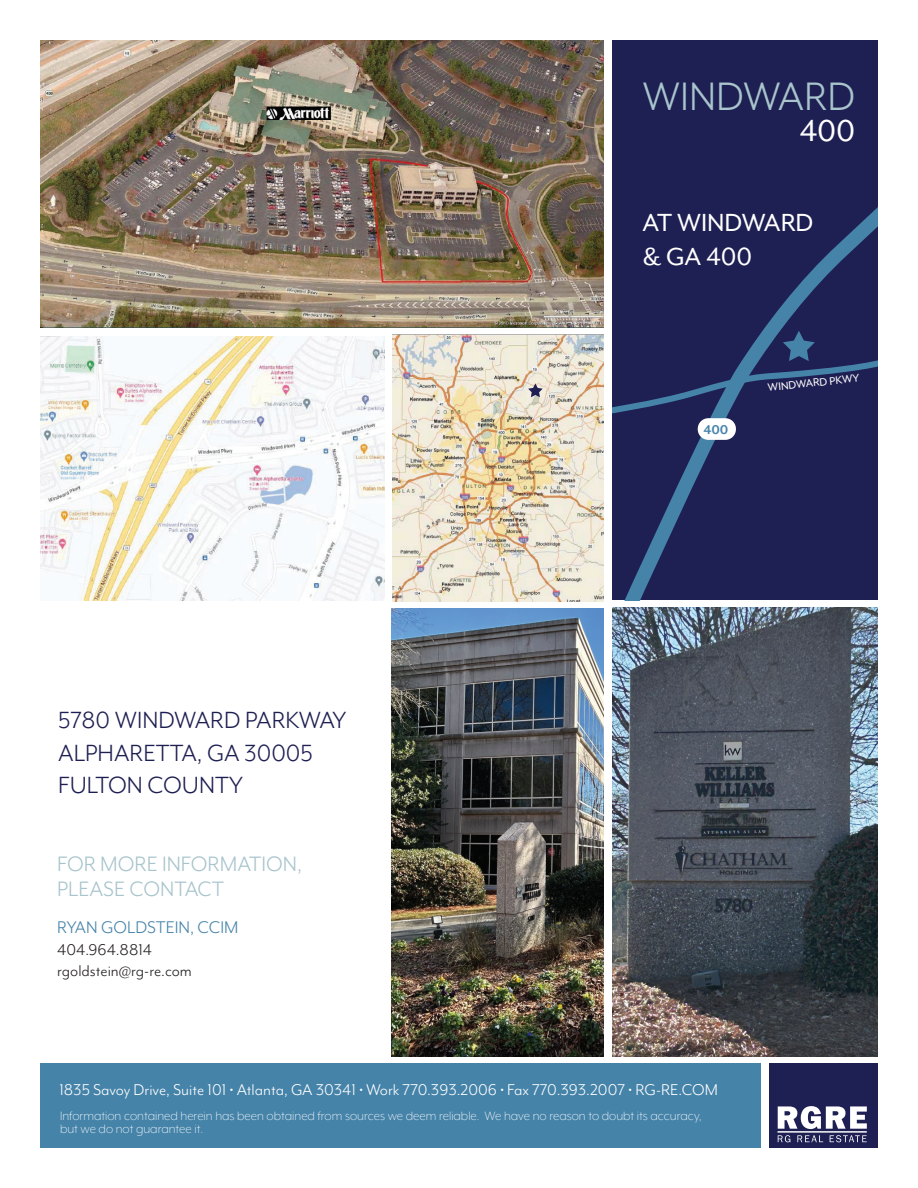
<style>
.page{position:relative;width:918px;height:1188px;background:#fff}
.page>*{position:absolute;margin:0;border:0;box-sizing:border-box;transform-origin:0 0}
.t1{font:45.75px "Mr Eaves Mod OT";color:#a8c4cc}
.t2{font:34.65px "Mr Eaves Mod OT";color:#fff}
.t3{font:28.5px/33.8px "Mr Eaves Mod OT";color:#fff}
.t4{font:27px/32.4px "Mr Eaves Mod OT";color:#1e1f52}
.t5{font:24px/25.5px "Mr Eaves Mod OT";color:#a8c4cc}
.t6{font:19.5px "Mr Eaves Mod OT";color:#4583a9}
.t7{font:18px "Mr Eaves Mod OT";color:#fff}
.t8{font:18px/21.6px "Mr Eaves Mod OT";color:#231f20}
.t9{font:700 14.7px "Mr Eaves Mod OT";color:#4583a9}
.t10{font:300 13.8px/13.5px "Mr Eaves XL Mod OT";color:#fff}
.t11{font:12.45px "Mr Eaves Mod OT";color:#fff}
</style>
<div class="page">
<div style="left:40px;top:1063px;width:721px;height:85px;background:#4583a9"></div>
<div style="left:612px;top:40px;width:266px;height:560px;background:#1e1f52"></div>
<svg style="left:625px;top:207px;width:253px;height:393px"></svg>
<div style="left:698px;top:418px;width:38px;height:22px;background:#fff;border-radius:11px"></div>
<svg style="left:612px;top:329px;width:266px;height:105px"></svg>
<img style="left:612px;top:608px;width:266px;height:448px">
<img style="left:392px;top:608px;width:212px;height:448px">
<div style="left:769px;top:1063px;width:109px;height:85px;background:#1e1f52"></div>
<hr style="left:778px;top:1131px;width:89px;height:2px;background:#fff">
<svg style="left:778px;top:1106px;width:89px;height:23px"></svg>
<svg style="left:778px;top:1135px;width:12px;height:7px"></svg>
<svg style="left:797px;top:1135px;width:26px;height:7px"></svg>
<svg style="left:830px;top:1135px;width:37px;height:7px"></svg>
<img style="left:40px;top:337px;width:344px;height:263px">
<img style="left:40px;top:40px;width:564px;height:288px">
<img style="left:392px;top:335px;width:212px;height:266px">
<svg style="left:528px;top:383px;width:15px;height:14px"></svg>
<h1 class="t1" style="left:642px;top:71px;width:214px">WINDWARD</h1>
<h2 class="t2" style="left:799px;top:112px;width:58px">400</h2>
<h3 class="t3" style="left:643px;top:206px;width:172px">AT WINDWARD &amp; GA 400</h3>
<p class="t9" style="left:704px;top:421px;width:26px">400</p>
<p class="t11" style="left:767px;top:381px;width:94px;rotate:-6deg">WINDWARD PKWY</p>
<h3 class="t4" style="left:58px;top:704px;width:290px">5780 WINDWARD PARKWAY<br>ALPHARETTA, GA 30005<br>FULTON COUNTY</h3>
<h3 class="t5" style="left:57px;top:851px;width:246px">FOR MORE INFORMATION,<br>PLEASE CONTACT</h3>
<h3 class="t6" style="left:57px;top:917px;width:183px">RYAN GOLDSTEIN, CCIM</h3>
<h3 class="t8" style="left:57px;top:939px;width:136px">404.964.8814 rgoldstein@rg-re.com</h3>
<h3 class="t7" style="left:59px;top:1080px;width:660px">1835 Savoy Drive, Suite 101 • Atlanta, GA 30341 • Work 770.393.2006 • Fax 770.393.2007 • RG-RE.COM</h3>
<p class="t10" style="left:60px;top:1109px;width:643px">Information contained herein has been obtained from sources we deem reliable. We have no reason to doubt its accuracy, but we do not guarantee it.</p>
</div>
